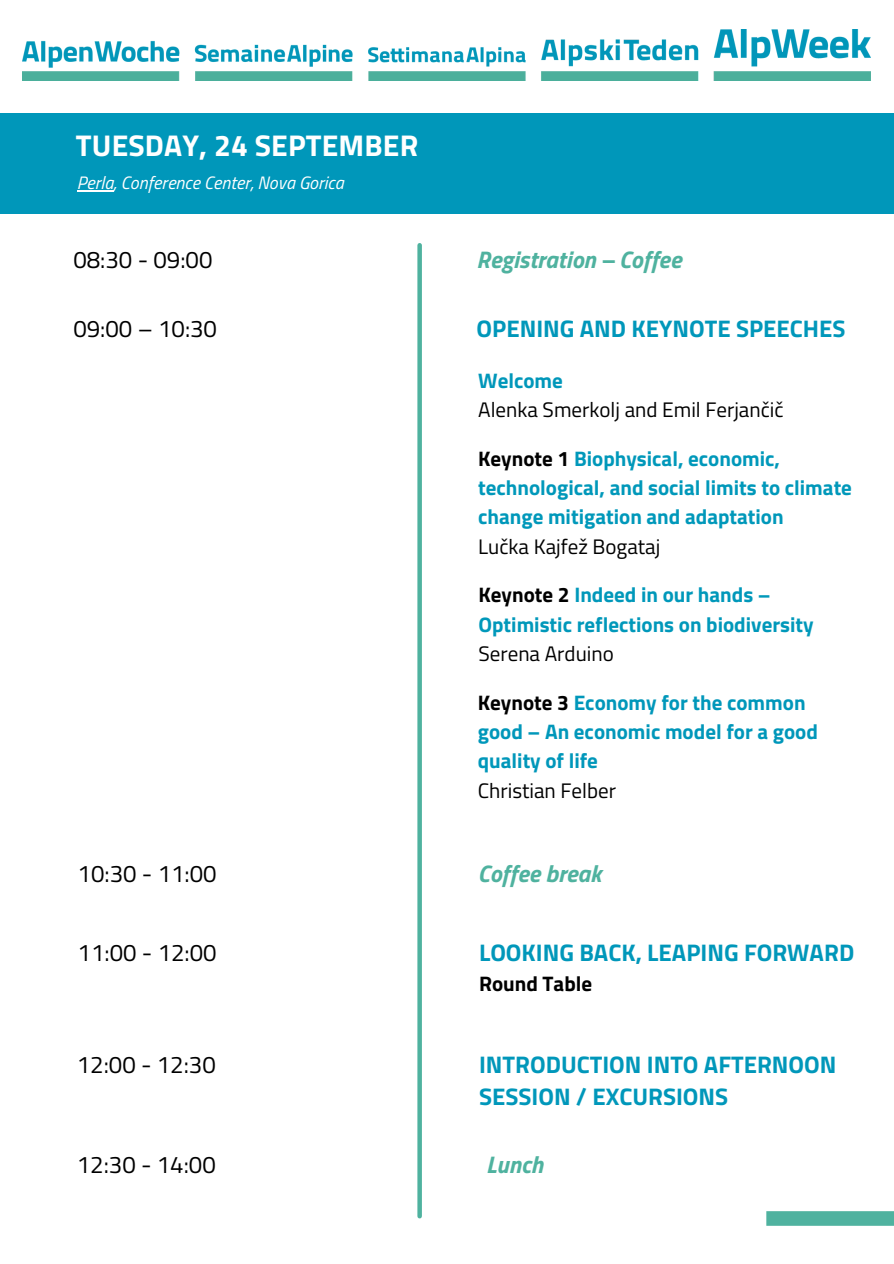
<style>
.page{position:relative;width:894px;height:1264px;background:#fff}
.page>*{position:absolute;margin:0;border:0;box-sizing:border-box;transform-origin:0 0}
.t1{font:700 30px "Titillium Web";letter-spacing:.005em;color:#fff}
.t2{font:700 24px/32.7px "Titillium Web";color:#0097ba}
.t3{font:24px "Titillium Web";color:#000}
.t4{font:italic 700 24px "Titillium Web";color:#4fb29f}
.t5{font:700 21px/29.2px "Titillium Web";color:#0098ba}
.t6{font:700 21px/29.2px "Titillium Web";color:#0097ba}
.t7{font:21px/29.2px "Titillium Web";color:#000}
.t8{font:700 21px "Titillium Web";color:#000}
.t9{font:italic 18px "Titillium Web";color:#fff}
.s1{font-weight:700;color:#0097ba}
.s2{color:#000}
.s3{font-weight:400;color:#000}
</style>
<div class="page">
<div style="left:0;top:113px;width:893px;height:101px;background:#0097ba"></div>
<div style="left:417px;top:245px;width:5px;height:971px;background:#4fb29f"></div>
<div style="left:766px;top:1211px;width:127px;height:14px;background:#4fb29f"></div>
<hr style="left:77px;top:190px;width:36px;height:2px;background:#fff">
<img style="left:23px;top:30px;width:847px;height:50px">
<p class="t1" style="left:76px;top:122px;width:344px">TUESDAY, 24 SEPTEMBER</p>
<h2 class="t9" style="left:77px;top:169px;width:268px">Perla, Conference Center, Nova Gorica</h2>
<h1 class="t3" style="left:73px;top:241px;width:140px">08:30 - 09:00</h1>
<p class="t4" style="left:476px;top:241px;width:206px">Registration – Coffee</p>
<h4 class="t3" style="left:73px;top:310px;width:145px">09:00 – 10:30</h4>
<h4 class="t2" style="left:476px;top:312px;width:370px">OPENING AND KEYNOTE SPEECHES</h4>
<h3 class="t7" style="left:478px;top:365px;width:307px"><span class="s1">Welcome<br></span>Alenka Smerkolj and Emil Ferjančič</h3>
<h4 class="t5" style="left:478px;top:443px;width:375px"><span class="s2">Keynote 1</span> Biophysical, economic, technological, and social limits to climate change mitigation and adaptation<br><span class="s3">Lučka Kajfež Bogataj</span></h4>
<h4 class="t5" style="left:478px;top:580px;width:336px"><span class="s2">Keynote 2</span> Indeed in our hands –<br>Optimistic reflections on biodiversity<br><span class="s3">Serena Arduino</span></h4>
<h4 class="t6" style="left:477px;top:687px;width:341px"><span class="s2">Keynote 3</span> Economy for the common good – An economic model for a good quality of life<br><span class="s3">Christian Felber</span></h4>
<h4 class="t3" style="left:78px;top:854px;width:140px">10:30 - 11:00</h4>
<h3 class="t4" style="left:477px;top:854px;width:125px">Coffee break</h3>
<h2 class="t3" style="left:78px;top:933px;width:140px">11:00 - 12:00</h2>
<p class="t2" style="left:479px;top:935px;width:377px">LOOKING BACK, LEAPING FORWARD</p>
<p class="t8" style="left:479px;top:967px;width:115px">Round Table</p>
<h5 class="t3" style="left:77px;top:1045px;width:140px">12:00 - 12:30</h5>
<h5 class="t3" style="left:77px;top:1146px;width:140px">12:30 - 14:00</h5>
<h5 class="t2" style="left:479px;top:1047px;width:359px">INTRODUCTION INTO AFTERNOON<br>SESSION / EXCURSIONS</h5>
<h5 class="t4" style="left:486px;top:1146px;width:58px">Lunch</h5>
</div>
